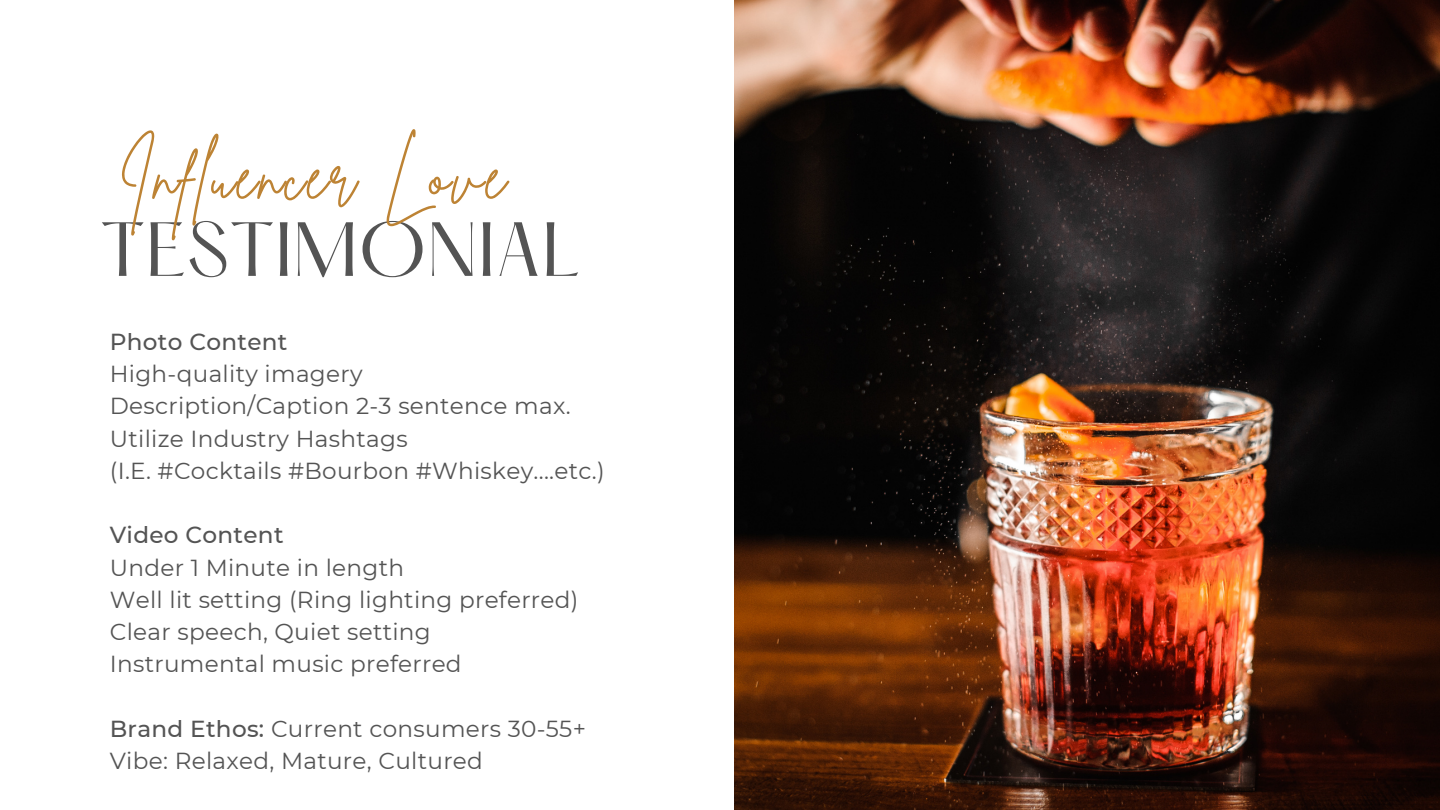
<style>
.page{position:relative;width:1440px;height:810px;background:#fff}
.page>*{position:absolute;margin:0;border:0;box-sizing:border-box;transform-origin:0 0}
.t1{font:67px "Hatton";letter-spacing:.015em;color:#545454}
.t2{font:65.1px "Brittany Signature";letter-spacing:.045em;color:#bd8334}
.t3{font:23.2px/32.2px "Montserrat";letter-spacing:.015em;color:#545454}
.t4{font:500 23.2px "Montserrat";letter-spacing:.015em;color:#545454}
.s1{font-weight:500}
</style>
<div class="page">
<img style="left:734px;top:0;width:706px;height:810px">
<h2 class="t2" style="left:118px;top:134px;width:389px">Influencer Love</h2>
<h1 class="t1" style="left:100px;top:218px;width:482px">TESTIMONIAL</h1>
<p class="t4" style="left:110px;top:327px;width:179px">Photo Content</p>
<p class="t3" style="left:110px;top:358px;width:496px">High-quality imagery Description/Caption 2-3 sentence max.<br>Utilize Industry Hashtags<br>(I.E. #Cocktails #Bourbon #Whiskey....etc.)</p>
<p class="t4" style="left:110px;top:521px;width:175px">Video Content</p>
<p class="t3" style="left:110px;top:551px;width:470px">Under 1 Minute in length<br>Well lit setting (Ring lighting preferred)<br>Clear speech, Quiet setting<br>Instrumental music preferred</p>
<p class="t3" style="left:110px;top:712px;width:478px"><span class="s1">Brand Ethos:</span> Current consumers 30-55+<br>Vibe: Relaxed, Mature, Cultured</p>
</div>
